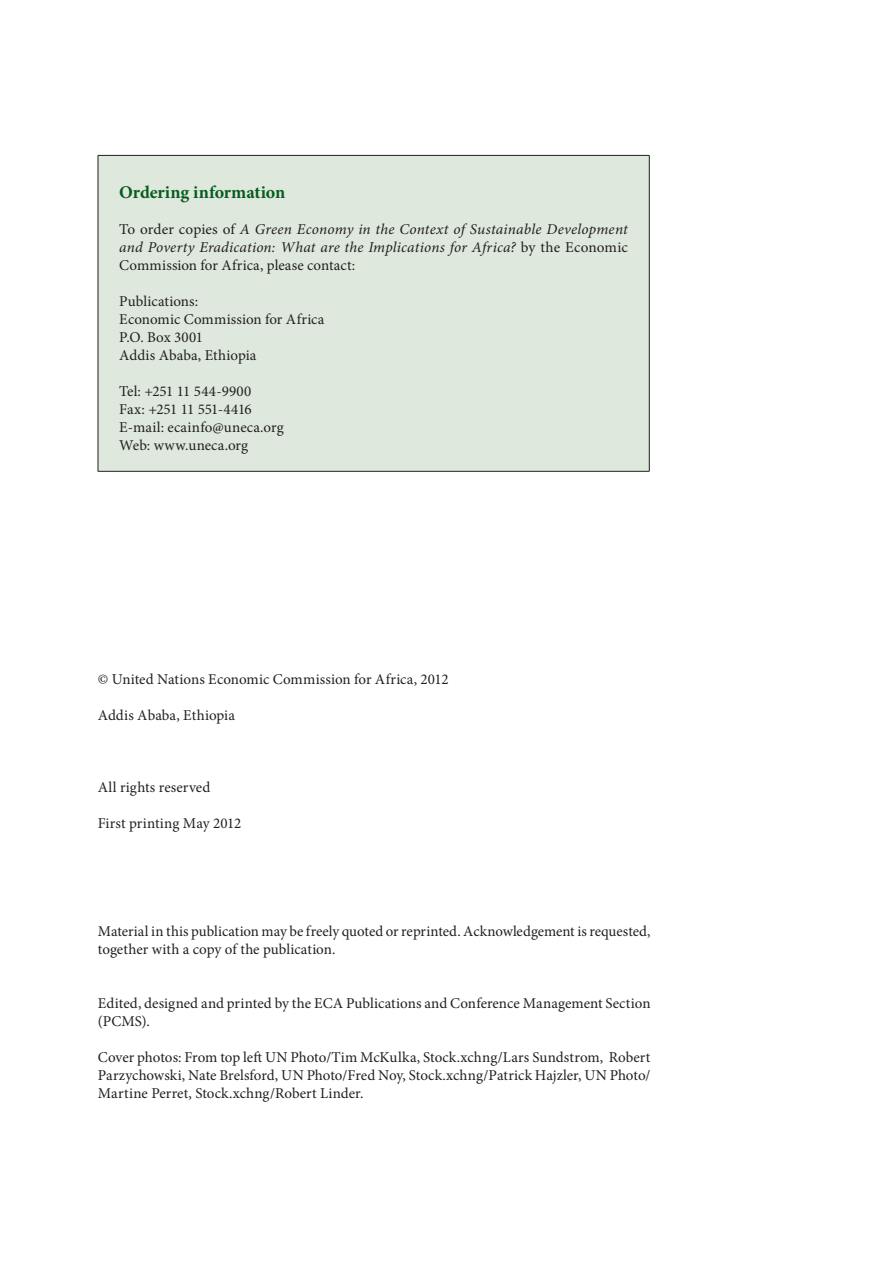
<style>
.page{position:relative;width:893px;height:1263px;background:#fff}
.page>*{position:absolute;margin:0;border:0;box-sizing:border-box;transform-origin:0 0}
.Head_2{font:700 18px "Minion Pro";letter-spacing:-.005em;color:#085c1f}
.Body{font:15px/18px "Minion Pro";color:#231f20}
.Body-2{font:italic 15px/18px "Minion Pro";letter-spacing:.01em;color:#231f20;text-align:justify}
.Body-3{font:15px "Minion Pro";letter-spacing:-.02em;color:#231f20}
.s1{font-style:normal}
</style>
<div class="page">
<div style="left:98px;top:155px;width:551px;height:316px;background:#dee8dc"></div>
<hr style="left:98px;top:155px;width:551px;height:1px;background:#231f20">
<hr style="left:98px;top:156px;width:1px;height:315px;background:#231f20">
<hr style="left:649px;top:156px;width:1px;height:315px;background:#231f20">
<hr style="left:98px;top:471px;width:551px;height:1px;background:#231f20">
<p class="Head_2" style="left:119px;top:180px;width:167px">Ordering information</p>
<p class="Body-2" style="left:119px;top:220px;width:510px"><span class="s1">To order copies of</span> A Green Economy in the Context of Sustainable Development and Poverty Eradication: What are the Implications for Africa? <span class="s1">by the Economic Commission for Africa, please contact:</span></p>
<p class="Body" style="left:119px;top:292px;width:80px">Publications:</p>
<p class="Body" style="left:119px;top:310px;width:207px">Economic Commission for Africa</p>
<p class="Body" style="left:119px;top:328px;width:85px">P.O. Box 3001</p>
<p class="Body" style="left:119px;top:346px;width:139px">Addis Ababa, Ethiopia</p>
<p class="Body" style="left:119px;top:382px;width:134px">Tel: +251 11 544-9900</p>
<p class="Body-3" style="left:119px;top:399px;width:134px">Fax: +251 11 551-4416</p>
<p class="Body" style="left:119px;top:418px;width:166px">E-mail: ecainfo@uneca.org</p>
<p class="Body" style="left:119px;top:436px;width:131px">Web: www.uneca.org</p>
<p class="Body" style="left:98px;top:670px;width:352px">© United Nations Economic Commission for Africa, 2012</p>
<p class="Body" style="left:98px;top:706px;width:139px">Addis Ababa, Ethiopia</p>
<p class="Body" style="left:98px;top:778px;width:114px">All rights reserved</p>
<p class="Body" style="left:98px;top:814px;width:145px">First printing May 2012</p>
<p class="Body" style="left:98px;top:922px;width:554px">Material in this publication may be freely quoted or reprinted. Acknowledgement is requested, together with a copy of the publication.</p>
<p class="Body" style="left:98px;top:994px;width:554px">Edited, designed and printed by the ECA Publications and Conference Management Section (PCMS).</p>
<p class="Body" style="left:98px;top:1048px;width:554px;text-align:justify">Cover photos: From top left UN Photo/Tim McKulka, Stock.xchng/Lars Sundstrom, Robert Parzychowski, Nate Brelsford, UN Photo/Fred Noy, Stock.xchng/Patrick Hajzler, UN Photo/ Martine Perret, Stock.xchng/Robert Linder.</p>
</div>
